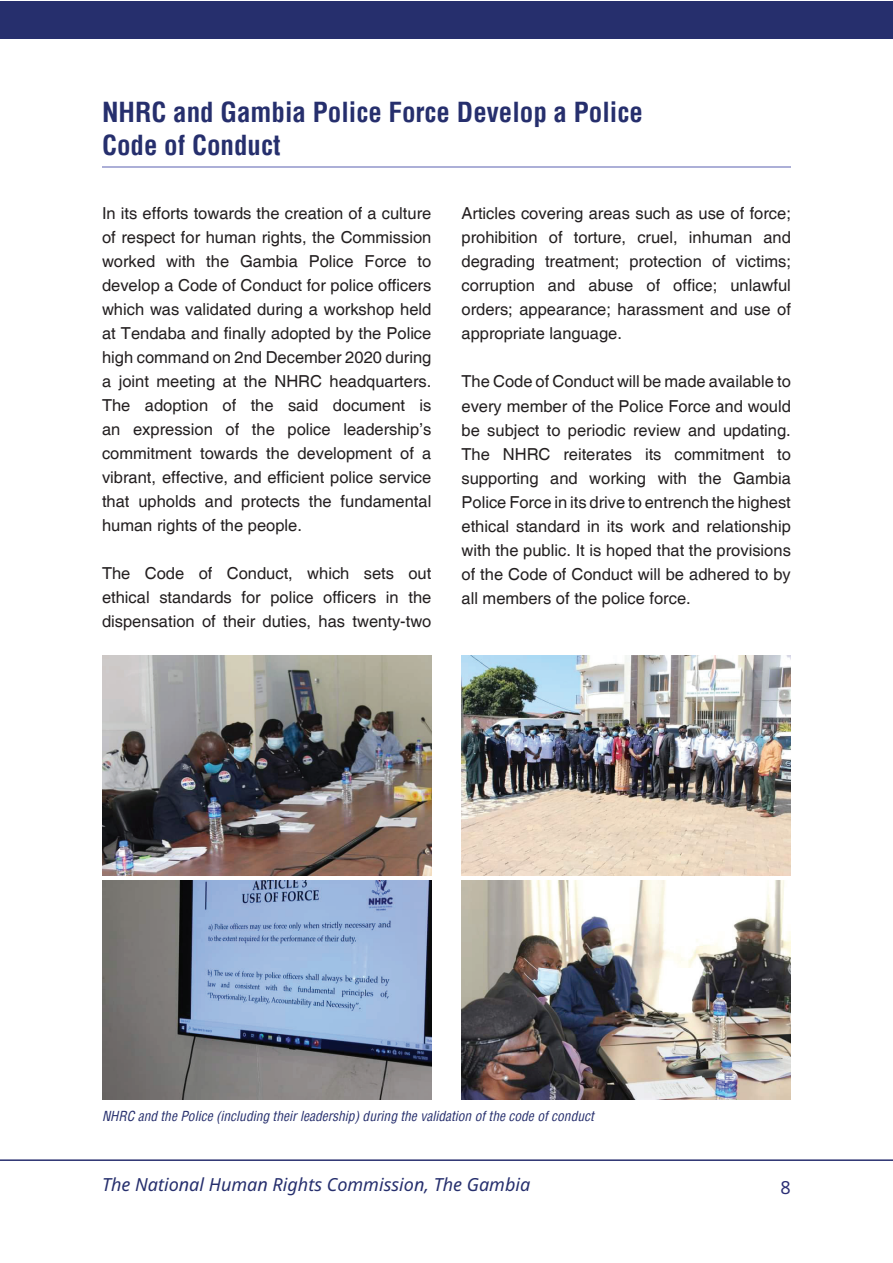
<style>
.page{position:relative;width:893px;height:1263px;background:#fff}
.page>*{position:absolute;margin:0;border:0;box-sizing:border-box;transform-origin:0 0}
.t1{font:700 condensed 27px/32.4px "Helvetica";color:#262f6d}
.t2{font:italic 18px "Noto Sans";color:#262f6d}
.t3{font:18px "Noto Sans";color:#2b2e75}
.t4{font:16.5px/24px "Helvetica";color:#231f20;text-align:justify}
.t5{font:italic condensed 13.5px "Helvetica";color:#262f6d}
</style>
<div class="page">
<hr style="left:0;top:1159px;width:893px;height:2px;background:#282e6e">
<div style="left:1px;top:1px;width:892px;height:37px;background:#262f6d"></div>
<hr style="left:102px;top:166px;width:689px;height:1px;background:#acafd7">
<img style="left:102px;top:656px;width:329px;height:219px">
<img style="left:462px;top:656px;width:329px;height:219px">
<img style="left:102px;top:880px;width:329px;height:220px">
<img style="left:462px;top:880px;width:329px;height:220px">
<h1 class="t1" style="left:102px;top:96px;width:542px">NHRC and Gambia Police Force Develop a Police<br>Code of Conduct</h1>
<p class="t4" style="left:102px;top:202px;width:331px">In its efforts towards the creation of a culture of respect for human rights, the Commission worked with the Gambia Police Force to develop a Code of Conduct for police officers which was validated during a workshop held at Tendaba and finally adopted by the Police high command on 2nd December 2020 during a joint meeting at the NHRC headquarters.<br>The adoption of the said document is an expression of the police leadership’s commitment towards the development of a vibrant, effective, and efficient police service that upholds and protects the fundamental human rights of the people.</p>
<p class="t4" style="left:102px;top:562px;width:331px">The Code of Conduct, which sets out ethical standards for police officers in the dispensation of their duties, has twenty-two</p>
<p class="t4" style="left:462px;top:202px;width:331px">Articles covering areas such as use of force; prohibition of torture, cruel, inhuman and degrading treatment; protection of victims; corruption and abuse of office; unlawful orders; appearance; harassment and use of appropriate language.</p>
<p class="t4" style="left:462px;top:370px;width:331px">The Code of Conduct will be made available to every member of the Police Force and would be subject to periodic review and updating.<br>The NHRC reiterates its commitment to supporting and working with the Gambia Police Force in its drive to entrench the highest ethical standard in its work and relationship with the public. It is hoped that the provisions of the Code of Conduct will be adhered to by all members of the police force.</p>
<p class="t5" style="left:102px;top:1107px;width:493px">NHRC and the Police (including their leadership) during the validation of the code of conduct</p>
<p class="t2" style="left:102px;top:1171px;width:430px">The National Human Rights Commission, The Gambia</p>
<p class="t3" style="left:781px;top:1174px;width:12px">8</p>
</div>
